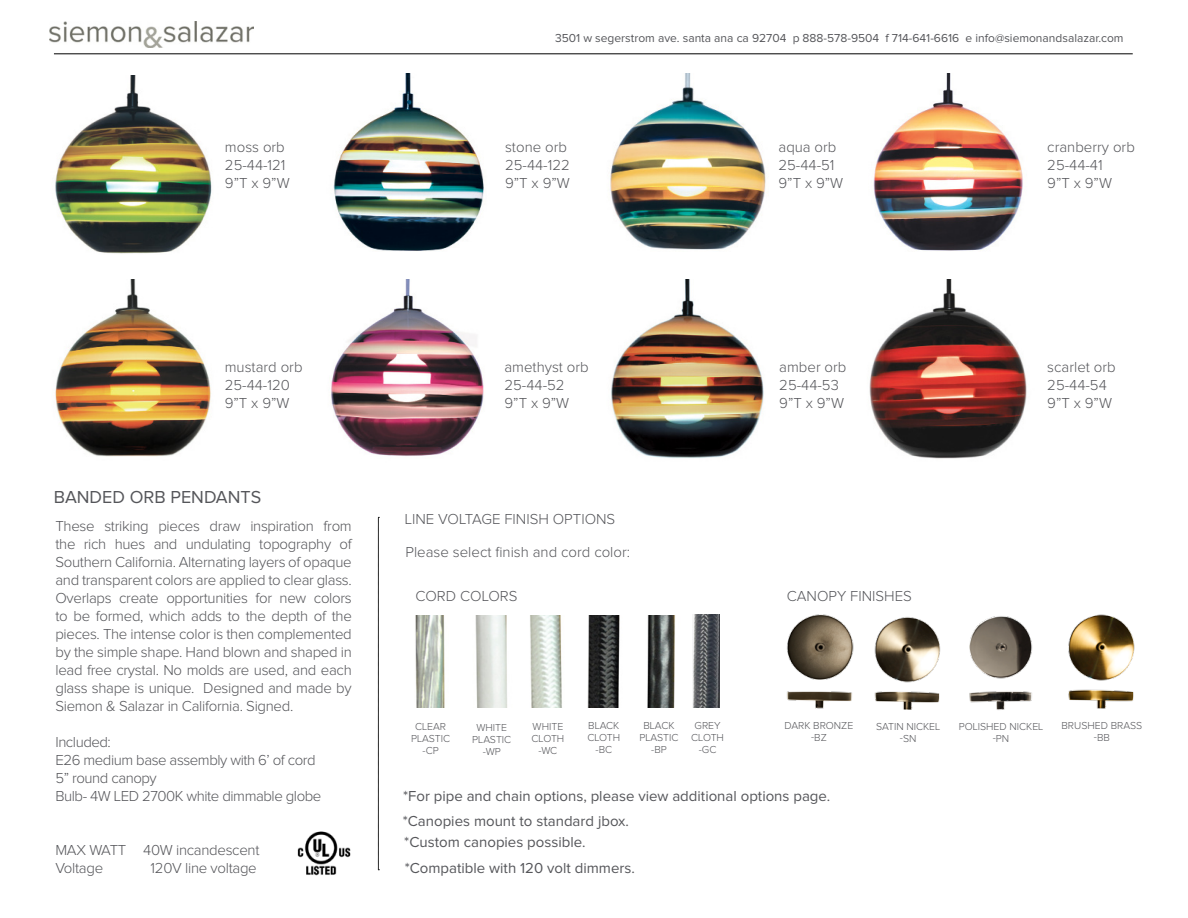
<style>
.page{position:relative;width:1188px;height:918px;background:#fff}
.page>*{position:absolute;margin:0;border:0;box-sizing:border-box;transform-origin:0 0}
.t1{font:18px "Proxima Nova";color:#55565a}
.t2{font:300 15px/18px "Proxima Nova";letter-spacing:-.02em;color:#55565a}
.t3{font:300 15px/18px "Proxima Nova";color:#55565a}
.t4{font:15px/24.9px "Proxima Nova";color:#55565a}
.t5{font:12px "Proxima Nova";color:#55565a}
.t6{font:300 10.5px/12px "Proxima Nova";color:#55565a;text-align:center}
</style>
<div class="page">
<img style="left:49px;top:21px;width:204px;height:27px">
<hr style="left:54px;top:54px;width:1079px;height:1px;background:#000">
<img style="left:55px;top:75px;width:157px;height:179px">
<img style="left:333px;top:74px;width:151px;height:177px">
<img style="left:610px;top:74px;width:156px;height:176px">
<img style="left:869px;top:279px;width:158px;height:180px">
<img style="left:611px;top:279px;width:153px;height:179px">
<img style="left:55px;top:279px;width:156px;height:178px">
<img style="left:873px;top:74px;width:150px;height:177px">
<img style="left:331px;top:279px;width:153px;height:177px">
<svg style="left:378px;top:517px;width:1px;height:354px"></svg>
<img style="left:874px;top:617px;width:67px;height:93px">
<img style="left:787px;top:614px;width:67px;height:95px">
<img style="left:969px;top:616px;width:64px;height:94px">
<img style="left:415px;top:616px;width:261px;height:92px">
<img style="left:1068px;top:614px;width:67px;height:95px">
<img style="left:693px;top:614px;width:26px;height:94px">
<img style="left:297px;top:831px;width:54px;height:45px">
<p class="t3" style="left:225px;top:139px;width:66px">moss orb<br>25-44-121<br>9”T x 9”W</p>
<p class="t5" style="left:555px;top:33px;width:570px">3501 w segerstrom ave. santa ana ca 92704 p 888-578-9504 f 714-641-6616 e info@siemonandsalazar.com</p>
<p class="t3" style="left:505px;top:139px;width:66px">stone orb<br>25-44-122<br>9”T x 9”W</p>
<p class="t3" style="left:779px;top:139px;width:66px">aqua orb<br>25-44-51<br>9”T x 9”W</p>
<p class="t3" style="left:1047px;top:139px;width:89px">cranberry orb<br>25-44-41<br>9”T x 9”W</p>
<p class="t3" style="left:225px;top:359px;width:79px">mustard orb<br>25-44-120<br>9”T x 9”W</p>
<p class="t1" style="left:54px;top:489px;width:209px">BANDED ORB PENDANTS</p>
<p class="t2" style="left:55px;top:517px;width:298px;text-align:justify">These striking pieces draw inspiration from the rich hues and undulating topography of Southern California. Alternating layers of opaque and transparent colors are applied to clear glass.<br>Overlaps create opportunities for new colors to be formed, which adds to the depth of the pieces. The intense color is then complemented by the simple shape. Hand blown and shaped in lead free crystal. No molds are used, and each glass shape is unique. Designed and made by Siemon &amp; Salazar in California. Signed.</p>
<p class="t2" style="left:55px;top:733px;width:267px">Included:<br>E26 medium base assembly with 6’ of cord<br>5” round canopy<br>Bulb- 4W LED 2700K white dimmable globe</p>
<p class="t2" style="left:55px;top:841px;width:206px">MAX WATT 40W incandescent<br>Voltage</p>
<p class="t2" style="left:151px;top:859px;width:108px">120V line voltage</p>
<p class="t3" style="left:505px;top:359px;width:86px">amethyst orb<br>25-44-52<br>9”T x 9”W</p>
<p class="t3" style="left:779px;top:359px;width:69px">amber orb<br>25-44-53<br>9”T x 9”W</p>
<p class="t3" style="left:1047px;top:359px;width:70px">scarlet orb<br>25-44-54<br>9”T x 9”W</p>
<p class="t3" style="left:405px;top:510px;width:212px">LINE VOLTAGE FINISH OPTIONS</p>
<p class="t3" style="left:406px;top:543px;width:226px">Please select finish and cord color:</p>
<p class="t3" style="left:415px;top:588px;width:104px">CORD COLORS</p>
<p class="t3" style="left:787px;top:588px;width:127px">CANOPY FINISHES</p>
<p class="t6" style="left:411px;top:721px;width:41px">CLEAR<br>PLASTIC -CP</p>
<p class="t6" style="left:472px;top:722px;width:41px">WHITE<br>PLASTIC -WP</p>
<p class="t6" style="left:691px;top:720px;width:34px">GREY<br>CLOTH -GC</p>
<p class="t6" style="left:639px;top:720px;width:41px">BLACK<br>PLASTIC -BP</p>
<p class="t6" style="left:588px;top:720px;width:34px">BLACK<br>CLOTH -BC</p>
<p class="t6" style="left:532px;top:721px;width:34px">WHITE<br>CLOTH -WC</p>
<p class="t6" style="left:785px;top:720px;width:70px">DARK BRONZE -BZ</p>
<p class="t6" style="left:876px;top:721px;width:66px">SATIN NICKEL -SN</p>
<p class="t6" style="left:959px;top:721px;width:86px">POLISHED NICKEL -PN</p>
<p class="t6" style="left:1062px;top:720px;width:82px">BRUSHED BRASS -BB</p>
<p class="t4" style="left:403px;top:784px;width:429px">*For pipe and chain options, please view additional options page. *Canopies mount to standard jbox.</p>
<p class="t4" style="left:404px;top:831px;width:232px">*Custom canopies possible. *Compatible with 120 volt dimmers.</p>
</div>
